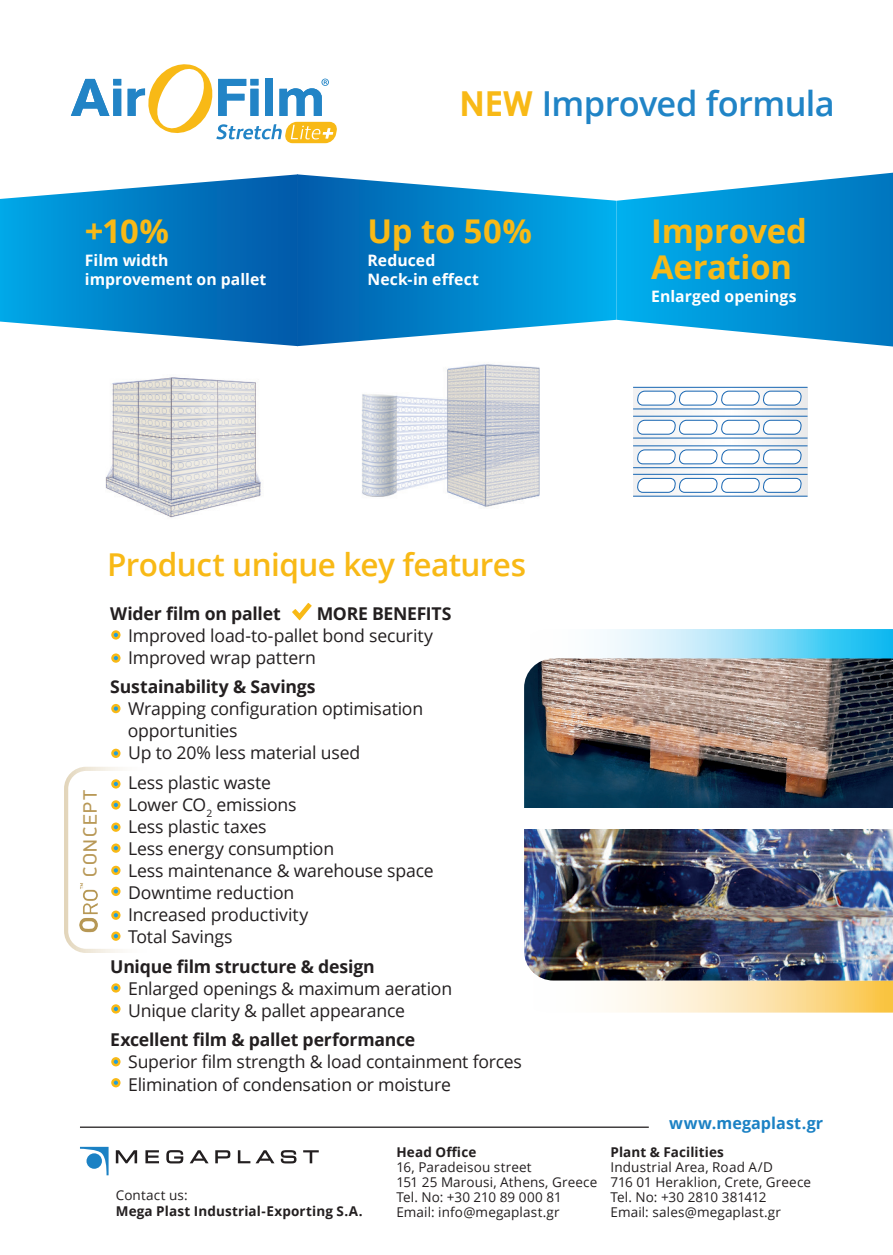
<style>
.page{position:relative;width:893px;height:1255px;background:#fff}
.page>*{position:absolute;margin:0;border:0;box-sizing:border-box;transform-origin:0 0}
.t1{font:600 34.35px "Open Sans";letter-spacing:-.02em;color:#2084c6}
.t2{font:700 32.85px/36px "Open Sans";letter-spacing:-.01em;color:#f8b916}
.t3{font:600 31.5px "Open Sans";letter-spacing:-.02em;color:#f8b916}
.t4{font:19.5px "PF Din Display Pro";letter-spacing:.095em;color:#b89856}
.t5{font:17.7px/22px "Open Sans";letter-spacing:-.015em;color:#231f20}
.t6{font:700 17.7px "Open Sans";letter-spacing:-.015em;color:#231f20}
.t7{font:700 16.2px "Open Sans";letter-spacing:.005em;color:#1b81c4}
.t8{font:700 15.75px/18.9px "Open Sans";letter-spacing:.005em;color:#fff}
.t9{font:13.5px/15px "Open Sans";letter-spacing:.01em;color:#231f20}
.t10{font:700 13.5px "Open Sans";letter-spacing:.01em;color:#231f20}
.s1{font-family:"Century Gothic";font-weight:700;color:#f8b916}
.s2{font-weight:700}
.s3{font-weight:700;color:#fff}
</style>
<div class="page">
<div style="left:64px;top:766px;width:427px;height:187px;border:4px solid #fff;border-radius:20px"></div>
<hr style="left:80px;top:1126px;width:569px;height:1px;background:#231f20">
<svg style="left:71px;top:79px;width:50px;height:37px"></svg>
<svg style="left:128px;top:64px;width:209px;height:79px"></svg>
<svg style="left:603px;top:629px;width:290px;height:29px;background:#90def8"></svg>
<svg style="left:548px;top:980px;width:345px;height:32px"></svg>
<img style="left:524px;top:658px;width:369px;height:150px">
<img style="left:79px;top:883px;width:19px;height:50px">
<svg style="left:0;top:174px;width:297px;height:172px;background:#218ccb"></svg>
<svg style="left:297px;top:174px;width:319px;height:172px;background:#1c90cf"></svg>
<svg style="left:616px;top:173px;width:277px;height:173px;background:#27a1db"></svg>
<img style="left:334px;top:325px;width:237px;height:182px">
<img style="left:80px;top:340px;width:209px;height:178px">
<svg style="left:116px;top:1150px;width:21px;height:13px"></svg>
<svg style="left:145px;top:1150px;width:14px;height:13px"></svg>
<svg style="left:166px;top:1150px;width:17px;height:13px"></svg>
<svg style="left:190px;top:1150px;width:19px;height:13px"></svg>
<svg style="left:215px;top:1150px;width:15px;height:13px"></svg>
<svg style="left:238px;top:1150px;width:12px;height:13px"></svg>
<svg style="left:256px;top:1150px;width:18px;height:13px"></svg>
<svg style="left:281px;top:1150px;width:15px;height:13px"></svg>
<svg style="left:303px;top:1150px;width:16px;height:13px"></svg>
<svg style="left:80px;top:1146px;width:29px;height:29px"></svg>
<svg style="left:633px;top:388px;width:174px;height:108px"></svg>
<hr style="left:633px;top:408px;width:174px;height:1px;background:#1665b2">
<hr style="left:633px;top:387px;width:174px;height:1px;background:#1665b2">
<svg style="left:637px;top:390px;width:164px;height:16px"></svg>
<hr style="left:633px;top:437px;width:174px;height:1px;background:#1665b2">
<hr style="left:633px;top:416px;width:174px;height:1px;background:#1665b2">
<svg style="left:637px;top:419px;width:164px;height:16px"></svg>
<hr style="left:633px;top:467px;width:174px;height:1px;background:#1665b2">
<hr style="left:633px;top:445px;width:174px;height:1px;background:#1665b2">
<svg style="left:637px;top:449px;width:164px;height:15px"></svg>
<hr style="left:633px;top:496px;width:174px;height:1px;background:#1665b2">
<hr style="left:633px;top:474px;width:174px;height:1px;background:#1665b2">
<svg style="left:637px;top:477px;width:164px;height:16px"></svg>
<svg style="left:292px;top:603px;width:20px;height:17px"></svg>
<img style="left:524px;top:829px;width:369px;height:151px">
<svg style="left:111px;top:630px;width:10px;height:9px"></svg>
<svg style="left:114px;top:633px;width:4px;height:4px"></svg>
<svg style="left:111px;top:653px;width:10px;height:9px"></svg>
<svg style="left:114px;top:656px;width:4px;height:4px"></svg>
<svg style="left:111px;top:704px;width:10px;height:9px"></svg>
<svg style="left:114px;top:706px;width:4px;height:4px"></svg>
<svg style="left:111px;top:748px;width:10px;height:10px"></svg>
<svg style="left:114px;top:751px;width:4px;height:4px"></svg>
<svg style="left:111px;top:779px;width:10px;height:9px"></svg>
<svg style="left:114px;top:781px;width:4px;height:5px"></svg>
<svg style="left:111px;top:800px;width:10px;height:9px"></svg>
<svg style="left:114px;top:802px;width:4px;height:5px"></svg>
<svg style="left:111px;top:822px;width:10px;height:9px"></svg>
<svg style="left:114px;top:825px;width:4px;height:4px"></svg>
<svg style="left:111px;top:843px;width:10px;height:9px"></svg>
<svg style="left:114px;top:846px;width:4px;height:4px"></svg>
<svg style="left:111px;top:865px;width:10px;height:10px"></svg>
<svg style="left:114px;top:868px;width:4px;height:4px"></svg>
<svg style="left:111px;top:886px;width:10px;height:10px"></svg>
<svg style="left:114px;top:889px;width:4px;height:4px"></svg>
<svg style="left:111px;top:910px;width:10px;height:9px"></svg>
<svg style="left:114px;top:913px;width:4px;height:4px"></svg>
<svg style="left:111px;top:931px;width:10px;height:9px"></svg>
<svg style="left:114px;top:934px;width:4px;height:4px"></svg>
<svg style="left:111px;top:983px;width:10px;height:9px"></svg>
<svg style="left:114px;top:985px;width:4px;height:5px"></svg>
<svg style="left:111px;top:1004px;width:10px;height:9px"></svg>
<svg style="left:114px;top:1006px;width:4px;height:5px"></svg>
<svg style="left:111px;top:1057px;width:10px;height:9px"></svg>
<svg style="left:114px;top:1059px;width:4px;height:4px"></svg>
<svg style="left:111px;top:1078px;width:10px;height:9px"></svg>
<svg style="left:114px;top:1080px;width:4px;height:4px"></svg>
<h2 class="t2" style="left:85px;top:212px;width:86px">+10%</h2>
<p class="t8" style="left:85px;top:250px;width:183px">Film width improvement on pallet</p>
<h1 class="t1" style="left:460px;top:80px;width:377px"><span class="s1">NEW</span> Improved formula</h1>
<h2 class="t2" style="left:367px;top:212px;width:166px">Up to 50%</h2>
<p class="t8" style="left:367px;top:250px;width:113px">Reduced<br>Neck-in effect</p>
<h2 class="t2" style="left:651px;top:212px;width:157px">Improved<br>Aeration</h2>
<p class="t8" style="left:651px;top:286px;width:147px">Enlarged openings</p>
<p class="t4" style="left:79px;top:877px;width:89px;rotate:-90deg">CONCEPT</p>
<h3 class="t3" style="left:107px;top:543px;width:420px">Product unique key features</h3>
<p class="t5" style="left:128px;top:601px;width:325px;text-indent:-18px"><span class="s2">Wider film on pallet</span> <span class="s3">&gt;</span> <span class="s2">MORE BENEFITS<br></span>Improved load-to-pallet bond security<br>Improved wrap pattern</p>
<p class="t6" style="left:110px;top:674px;width:207px">Sustainability &amp; Savings</p>
<p class="t5" style="left:128px;top:697px;width:297px">Wrapping configuration optimisation opportunities<br>Up to 20% less material used</p>
<p class="t5" style="left:128px;top:771px;width:307px">Less plastic waste<br>Lower CO<sub>2</sub> emissions<br>Less plastic taxes<br>Less energy consumption<br>Less maintenance &amp; warehouse space<br>Downtime reduction<br>Increased productivity<br>Total Savings</p>
<p class="t6" style="left:110px;top:953px;width:266px">Unique film structure &amp; design</p>
<p class="t5" style="left:128px;top:976px;width:325px">Enlarged openings &amp; maximum aeration<br>Unique clarity &amp; pallet appearance</p>
<p class="t6" style="left:110px;top:1027px;width:307px">Excellent film &amp; pallet performance</p>
<p class="t5" style="left:128px;top:1050px;width:395px">Superior film strength &amp; load containment forces<br>Elimination of condensation or moisture</p>
<p class="t9" style="left:116px;top:1187px;width:73px">Contact us:</p>
<p class="t10" style="left:116px;top:1201px;width:248px">Mega Plast Industrial-Exporting S.A.</p>
<p class="t10" style="left:396px;top:1142px;width:81px">Head Office</p>
<p class="t9" style="left:396px;top:1159px;width:202px">16, Paradeisou street<br>151 25 Marousi, Athens, Greece<br>Tel. No: +30 210 89 000 81<br>Email: info@megaplast.gr</p>
<p class="t7" style="left:669px;top:1111px;width:155px">www.megaplast.gr</p>
<p class="t10" style="left:610px;top:1142px;width:115px">Plant &amp; Facilities</p>
<p class="t9" style="left:610px;top:1159px;width:202px">Industrial Area, Road A/D<br>716 01 Heraklion, Crete, Greece<br>Tel. Νο: +30 2810 381412<br>Email: sales@megaplast.gr</p>
</div>
